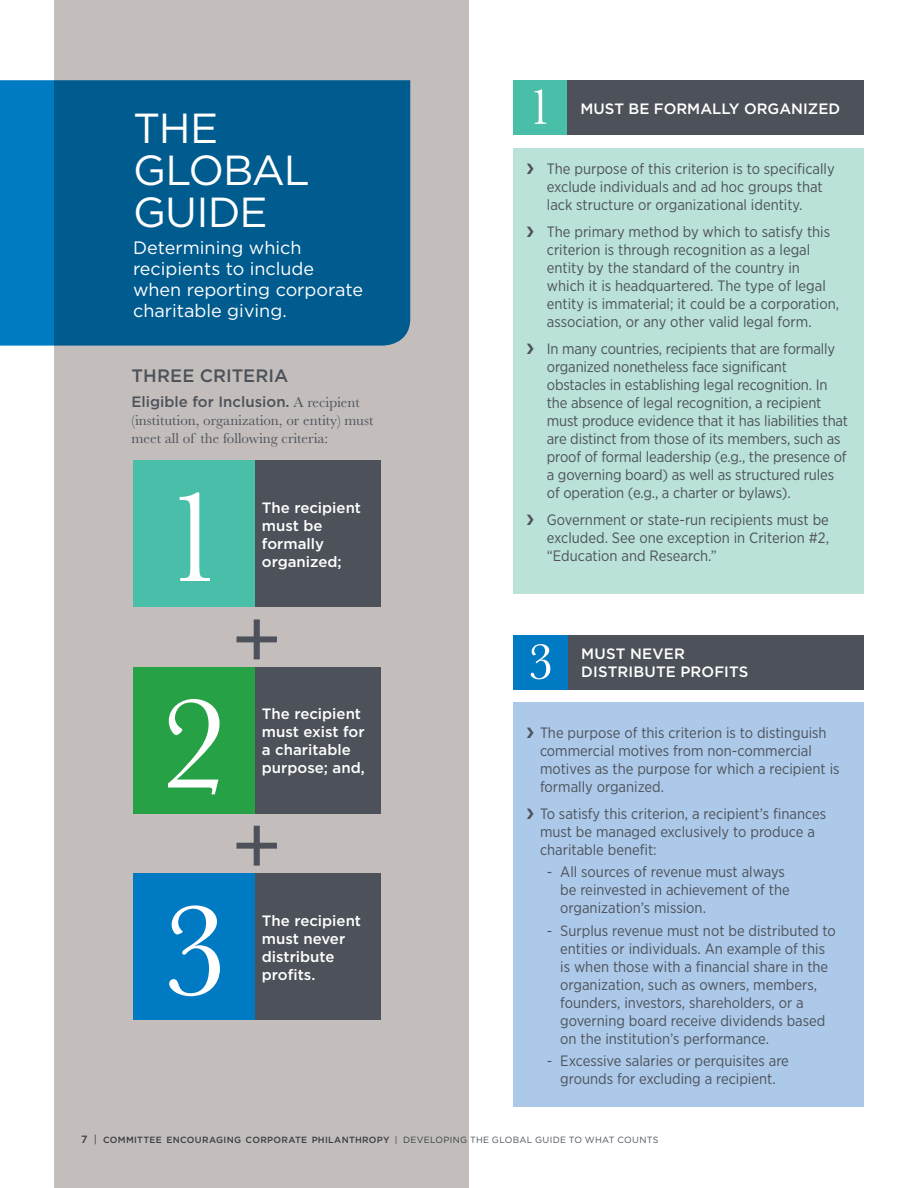
<style>
.page{position:relative;width:918px;height:1188px;background:#fff}
.page>*{position:absolute;margin:0;border:0;box-sizing:border-box;transform-origin:0 0}
.t1{font:135px "Baskerville";color:#fff}
.t2{font:82.5px "Gotham";color:#4d525a}
.t3{font:52.5px "Baskerville";color:#fff}
.t4{font:42px/42px "Gotham";letter-spacing:-.02em;color:#fff}
.t5{font:18px/21px "Gotham";color:#fff}
.t6{font:500 18px "Gotham";letter-spacing:-.005em;color:#4d525a}
.t7{font:15px/18px "Gotham Narrow";color:#4d525a}
.t8{font:500 15px/18px "Gotham";color:#fff}
.t9{font:15px/18px "Baskerville";color:#4d525a}
.t10{font:500 15px "Gotham";color:#4d525a}
.t11{font:500 9px "Gotham";letter-spacing:.035em;color:#4d525a}
.t12{font:9px "Gotham";letter-spacing:.035em;color:#4d525a}
.s1{font-family:"Baskerville";font-weight:400}
.s2{font-size:10.5px}
.s3{font-weight:400;font-size:10.5px}
</style>
<div class="page">
<div style="left:54px;top:0;width:414px;height:1188px;background:#c3bebc"></div>
<svg style="left:0;top:80px;width:410px;height:266px;background:#005f96"></svg>
<div style="left:513px;top:148px;width:351px;height:445px;background:#bae2d9"></div>
<div style="left:567px;top:80px;width:297px;height:54px;background:#4d525a"></div>
<div style="left:513px;top:80px;width:54px;height:55px;background:#49bfaa"></div>
<div style="left:133px;top:460px;width:122px;height:147px;background:#49bfaa"></div>
<div style="left:255px;top:460px;width:125px;height:147px;background:#4d525a"></div>
<div style="left:133px;top:667px;width:122px;height:147px;background:#26a146"></div>
<div style="left:255px;top:667px;width:125px;height:147px;background:#4d525a"></div>
<div style="left:133px;top:873px;width:122px;height:147px;background:#007bc3"></div>
<div style="left:255px;top:873px;width:125px;height:147px;background:#4d525a"></div>
<div style="left:513px;top:702px;width:351px;height:405px;background:#adc9e9"></div>
<div style="left:568px;top:635px;width:296px;height:54px;background:#4d525a"></div>
<div style="left:513px;top:635px;width:55px;height:54px;background:#007bc3"></div>
<h3 class="t4" style="left:133px;top:106px;width:178px">The<br>Global<br>Guide</h3>
<p class="t5" style="left:133px;top:237px;width:231px">Determining which recipients to include when reporting corporate charitable giving.</p>
<p class="t6" style="left:132px;top:365px;width:39px">Three</p>
<p class="t6" style="left:200px;top:365px;width:90px">Criteria</p>
<p class="t10" style="left:132px;top:393px;width:230px">Eligible for I nclusion. <span class="s1">A recipient</span></p>
<p class="t9" style="left:132px;top:411px;width:243px">(institution, organization, or entity) must meet all of the following criteria:</p>
<h1 class="t1" style="left:160px;top:459px;width:69px">1</h1>
<p class="t8" style="left:262px;top:498px;width:101px">The recipient must be formally organized;</p>
<h2 class="t2" style="left:230px;top:594px;width:54px">+</h2>
<h1 class="t1" style="left:160px;top:666px;width:69px">2</h1>
<p class="t8" style="left:262px;top:705px;width:104px">The recipient must exist for a charitable purpose; and,</p>
<h2 class="t2" style="left:230px;top:800px;width:54px">+</h2>
<h1 class="t1" style="left:160px;top:872px;width:69px">3</h1>
<p class="t8" style="left:262px;top:911px;width:101px">The recipient must never distribute profits.</p>
<h3 class="t3" style="left:527px;top:76px;width:28px">1</h3>
<p class="t8" style="left:581px;top:99px;width:249px">M ust be formally organized</p>
<p class="t7" style="left:547px;top:159px;width:289px">The purpose of this criterion is to specifically exclude individuals and ad hoc groups that lack structure or organizational identity.</p>
<p class="t7" style="left:547px;top:222px;width:294px">The primary method by which to satisfy this criterion is through recognition as a legal entity by the standard of the country in which it is headquartered. The type of legal entity is immaterial; it could be a corporation, association, or any other valid legal form.</p>
<p class="t7" style="left:547px;top:339px;width:303px">In many countries, recipients that are formally organized nonetheless face significant obstacles in establishing legal recognition. In the absence of legal recognition, a recipient must produce evidence that it has liabilities that are distinct from those of its members, such as proof of formal leadership (e.g., the presence of a governing board) as well as structured rules of operation (e.g., a charter or bylaws).</p>
<p class="t7" style="left:547px;top:510px;width:284px;text-align:justify">Government or state-run recipients must be excluded. See one exception in Criterion #2, “Education and Research.”</p>
<h3 class="t3" style="left:527px;top:631px;width:28px">3</h3>
<p class="t8" style="left:581px;top:645px;width:94px">M ust never</p>
<p class="t8" style="left:581px;top:663px;width:169px">distribute profits</p>
<p class="t7" style="left:540px;top:723px;width:301px">The purpose of this criterion is to distinguish commercial motives from non-commercial motives as the purpose for which a recipient is formally organized.</p>
<p class="t7" style="left:540px;top:804px;width:288px">To satisfy this criterion, a recipient’s finances must be managed exclusively to produce a charitable benefit:</p>
<p class="t7" style="left:560px;top:863px;width:231px;text-indent:-14px">- All sources of revenue must always be reinvested in achievement of the organization’s mission.</p>
<p class="t7" style="left:560px;top:921px;width:277px;text-indent:-14px">- Surplus revenue must not be distributed to entities or individuals. An example of this is when those with a financial share in the organization, such as owners, members, founders, investors, shareholders, or a governing board receive dividends based on the institution’s performance.</p>
<p class="t7" style="left:547px;top:1052px;width:244px;text-align:center">- Excessive salaries or perquisites are grounds for excluding a recipient.</p>
<p class="t11" style="left:81px;top:1134px;width:76px"><span class="s2">7</span> <span class="s3">|</span> Committee</p>
<p class="t11" style="left:166px;top:1134px;width:218px">Encouraging Corporate Philanthropy</p>
<p class="t12" style="left:395px;top:1135px;width:265px">| developing the global guide to what counts</p>
</div>
